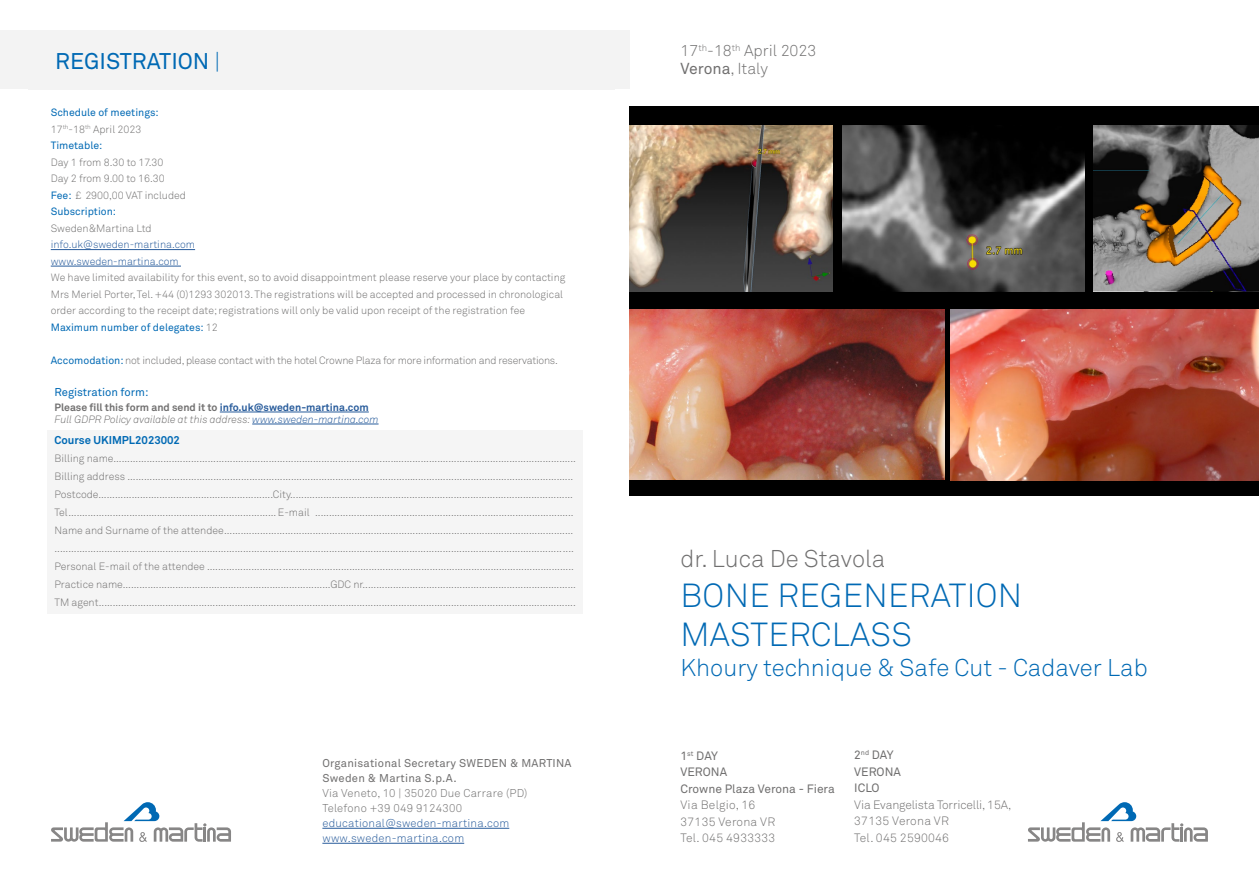
<style>
.page{position:relative;width:1259px;height:893px;background:#fff}
.page>*{position:absolute;margin:0;border:0;box-sizing:border-box;transform-origin:0 0}
.t1{font:33px/39.6px "Akkurat Light Pro";letter-spacing:.01em;color:#0069b4}
.t2{font:24px "Akkurat Light Pro";color:#0069b4}
.t3{font:24px "Akkurat Light Pro";color:#706f6f}
.t4{font:22.5px "Akkurat Pro";color:#0069b4}
.t5{font:15.75px "Akkurat Light Pro";color:#706f6f}
.t6{font:15.75px "Akkurat Pro";color:#706f6f}
.t7{font:12px/16.5px "Akkurat Light Pro";letter-spacing:-.01em;color:#706f6f}
.t8{font:12px/16.5px "Akkurat Pro";color:#706f6f}
.t9{font:12px/16.5px "Akkurat Light Pro";letter-spacing:.02em;color:#706f6f}
.t10{font:11.25px/15px "Akkurat Pro";letter-spacing:.02em;color:#706f6f}
.t11{font:11.25px/15px "Akkurat Light Pro";letter-spacing:.02em;color:#706f6f}
.t12{font:11.25px/15px "Akkurat Light Pro";letter-spacing:.02em;color:#275b9b}
.t13{font:700 11.25px "Akkurat Pro";color:#0069b4}
.t14{font:11.25px "Akkurat Pro";color:#0069b4}
.t15{font:10.5px/18px "Akkurat Light Pro";color:#706f6f}
.t16{font:10.5px "Akkurat Light Pro";letter-spacing:-.02em;color:#706f6f}
.t17{font:10.5px "Akkurat Pro";color:#0069b4}
.t18{font:italic 10.5px "Akkurat Light Pro";color:#706f6f}
.t19{font:700 10.5px "Akkurat Pro";color:#706f6f}
.t20{font:10.5px/16.5px "Akkurat Light Pro";color:#275b9b}
.s1{font-family:"Akkurat Light Pro"}
.s2{font-family:"Akkurat Pro";color:#0069b4}
.s3{font-family:"Akkurat Light Pro";color:#706f6f}
.s4{color:#275b9b}
</style>
<div class="page">
<div style="left:0;top:30px;width:629px;height:58px;background:#f3f3f3"></div>
<div style="left:28px;top:31px;width:586px;height:59px;background:#f3f3f3"></div>
<svg style="left:1028px;top:802px;width:180px;height:40px"></svg>
<div style="left:629px;top:106px;width:630px;height:390px;background:#000"></div>
<svg style="left:51px;top:802px;width:180px;height:40px"></svg>
<img style="left:629px;top:309px;width:315px;height:171px">
<img style="left:950px;top:309px;width:309px;height:171px">
<img style="left:629px;top:125px;width:203px;height:166px">
<img style="left:842px;top:125px;width:242px;height:166px">
<img style="left:1093px;top:125px;width:166px;height:166px">
<div style="left:47px;top:430px;width:536px;height:183px;background:#f5f5f5"></div>
<hr style="left:220px;top:412px;width:149px;height:1px;background:#275b9b">
<hr style="left:252px;top:424px;width:126px;height:1px;background:#275b9b">
<hr style="left:51px;top:249px;width:144px;height:1px;background:#275b9b">
<hr style="left:51px;top:266px;width:130px;height:1px;background:#275b9b">
<hr style="left:322px;top:828px;width:187px;height:1px;background:#275b9b">
<hr style="left:322px;top:843px;width:142px;height:1px;background:#275b9b">
<h3 class="t4" style="left:55px;top:48px;width:166px">REGISTRATION <span class="s1">|</span></h3>
<p class="t17" style="left:51px;top:107px;width:109px">Schedule of meetings:</p>
<p class="t15" style="left:51px;top:120px;width:92px">17<sup>th</sup>-18<sup>th</sup> April 2023</p>
<p class="t17" style="left:51px;top:140px;width:53px">Timetable:</p>
<p class="t15" style="left:51px;top:154px;width:137px;line-height:16.5px">Day 1 from 8.30 to 17.30<br>Day 2 from 9.00 to 16.30<br><span class="s2">Fee:</span> £ 2900,00 VAT included</p>
<p class="t17" style="left:51px;top:206px;width:67px">Subscription:</p>
<p class="t15" style="left:51px;top:219px;width:102px">Sweden&amp;Martina Ltd</p>
<p class="t20" style="left:51px;top:237px;width:146px">info.uk@sweden-martina.com www.sweden-martina.com</p>
<p class="t15" style="left:51px;top:270px;width:516px;line-height:16.5px">We have limited availability for this event, so to avoid disappointment please reserve your place by contacting<br>Mrs Meriel Porter, Tel. +44 (0)1293 302013. The registrations will be accepted and processed in chronological order according to the receipt date; registrations will only be valid upon receipt of the registration fee</p>
<p class="t17" style="left:51px;top:321px;width:169px">Maximum number of delegates: <span class="s3">12</span></p>
<p class="t16" style="left:51px;top:354px;width:508px"><span class="s2">Accomodation:</span> not included, please contact with the hotel Crowne Plaza for more information and reservations.</p>
<p class="t14" style="left:54px;top:385px;width:96px">Registration form:</p>
<p class="t19" style="left:54px;top:401px;width:316px">Please fill this form and send it to <span class="s4">info.uk@sweden-martina.com</span></p>
<p class="t18" style="left:54px;top:413px;width:325px">Full GDPR Policy available at this address: <span class="s4">www.sweden-martina.com</span></p>
<p class="t13" style="left:54px;top:433px;width:127px">Course UKIMPL2023002</p>
<p class="t15" style="left:54px;top:449px;width:523px">Billing name.......................................................................................................................................................................<br>Billing address .................................................................................................................................................................<br>Postcode...............................................................City......................................................................................................<br>Tel........................................................................... E-mail .............................................................................................<br>Name and Surname of the attendee.............................................................................................................................. ...........................................................................................................................................................................................<br>Personal E-mail of the attendee ....................................................................................................................................<br>Practice name...........................................................................GDC nr.............................................................................<br>TM agent............................................................................................................................................................................</p>
<p class="t10" style="left:322px;top:756px;width:251px">Organisational Secretary SWEDEN &amp; MARTINA<br>Sweden &amp; Martina S.p.A.</p>
<p class="t11" style="left:322px;top:786px;width:207px">Via Veneto, 10 | 35020 Due Carrare (PD)<br>Telefono +39 049 9124300</p>
<p class="t12" style="left:322px;top:816px;width:188px">educational@sweden-martina.com www.sweden-martina.com</p>
<h3 class="t5" style="left:680px;top:41px;width:137px">17<sup>th</sup>-18<sup>th</sup> April 2023</h3>
<h3 class="t6" style="left:680px;top:59px;width:89px">Verona<span class="s1">, Italy</span></h3>
<h2 class="t3" style="left:680px;top:544px;width:206px">dr. Luca De Stavola</h2>
<h1 class="t1" style="left:680px;top:576px;width:343px">BONE REGENERATION<br>MASTERCLASS</h1>
<h2 class="t2" style="left:680px;top:654px;width:469px">Khoury technique &amp; Safe Cut - Cadaver Lab</h2>
<p class="t8" style="left:680px;top:747px;width:156px">1<sup>st</sup> DAY<br>VERONA<br>Crowne Plaza Verona - Fiera</p>
<p class="t9" style="left:680px;top:797px;width:96px">Via Belgio, 16<br>37135 Verona VR<br>Tel. 045 4933333</p>
<p class="t8" style="left:854px;top:747px;width:48px">2<sup>nd</sup> DAY<br>VERONA<br>ICLO</p>
<p class="t7" style="left:854px;top:797px;width:159px">Via Evangelista Torricelli, 15A,<br>37135 Verona VR<br>Tel. 045 2590046</p>
</div>
